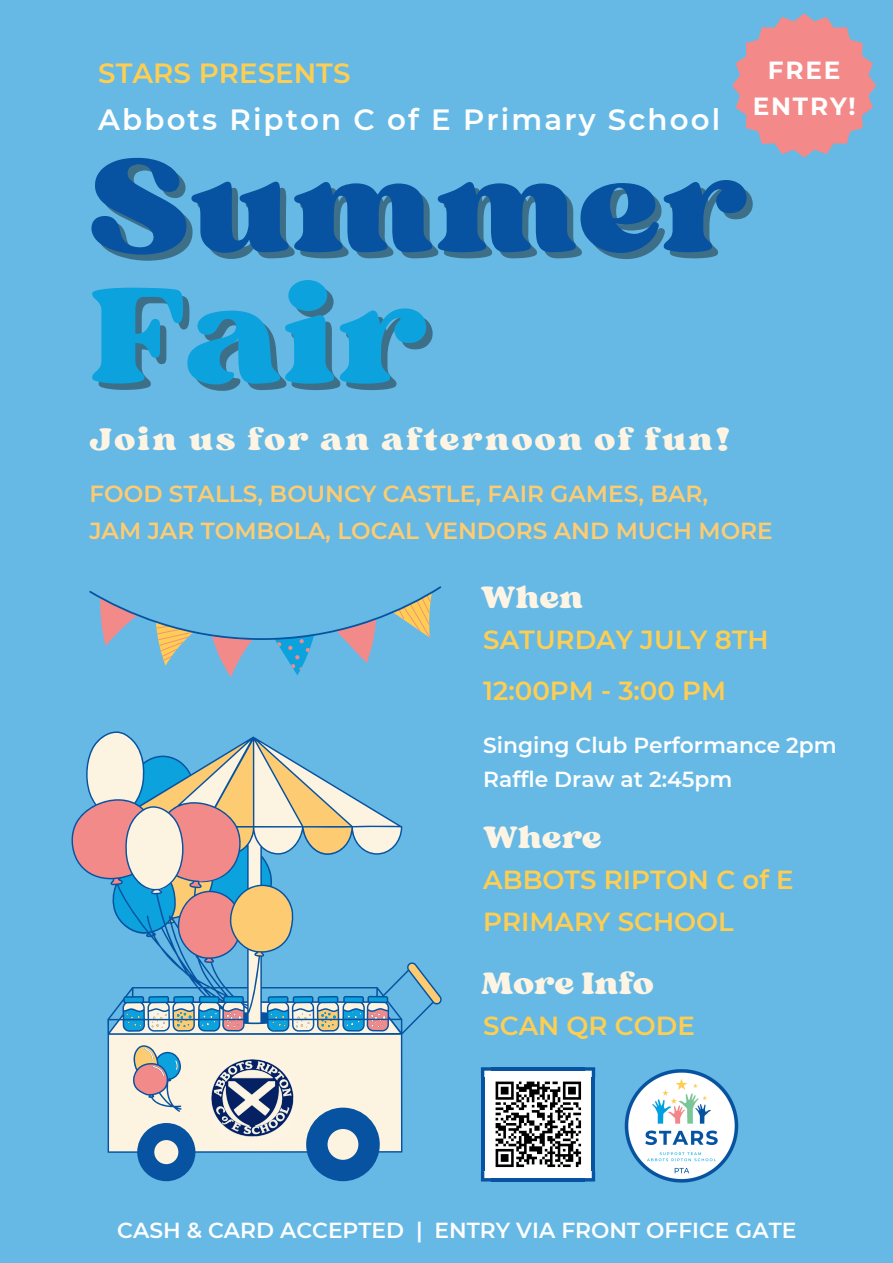
<style>
.page{position:relative;width:893px;height:1263px;background:#66b9e5}
.page>*{position:absolute;margin:0;border:0;box-sizing:border-box;transform-origin:0 0}
.t1{font:144.23px "Sergio Trendy";color:rgb(0 0 0/.4)}
.t2{font:138.38px "Sergio Trendy";color:#0753a1}
.t3{font:33px "Sergio Trendy";letter-spacing:.07em;color:#fdf4e4}
.t4{font:32.62px "Sergio Trendy";color:#fdf4e4}
.t5{font:600 29.25px "Montserrat";letter-spacing:.07em;color:#fefefe}
.t6{font:600 27.75px "Montserrat";color:#fece52}
.t7{font:600 26.1px/41.6px "Montserrat";color:#fece52}
.t8{font:700 24.75px "Montserrat";letter-spacing:.075em;color:#fefefe}
.t9{font:600 23.25px "Montserrat";color:#fdcc72}
.t10{font:600 21.75px "Montserrat";color:#fefefe}
</style>
<div class="page">
<svg style="left:109px;top:731px;width:333px;height:450px"></svg>
<svg style="left:401px;top:741px;width:40px;height:353px"></svg>
<svg style="left:86px;top:733px;width:315px;height:431px"></svg>
<svg style="left:71px;top:801px;width:316px;height:295px"></svg>
<svg style="left:113px;top:757px;width:274px;height:323px"></svg>
<img style="left:593px;top:1067px;width:146px;height:116px">
<svg style="left:89px;top:586px;width:352px;height:91px"></svg>
<img style="left:484px;top:1071px;width:108px;height:107px">
<div style="left:219px;top:1036px;width:134px;height:62px;background:#fcf4e1"></div>
<div style="left:207px;top:1055px;width:92px;height:93px;background:#fdf4e4;border-radius:50%"></div>
<img style="left:208px;top:1055px;width:89px;height:86px">
<hr style="left:592px;top:1078px;width:3px;height:93px;background:#0753a1">
<hr style="left:481px;top:1078px;width:3px;height:93px;background:#0753a1">
<hr style="left:491px;top:1067px;width:94px;height:4px;background:#0753a1">
<hr style="left:491px;top:1178px;width:94px;height:3px;background:#0753a1">
<svg style="left:585px;top:1067px;width:10px;height:11px"></svg>
<svg style="left:481px;top:1067px;width:10px;height:11px"></svg>
<svg style="left:585px;top:1171px;width:10px;height:10px"></svg>
<svg style="left:481px;top:1171px;width:10px;height:10px"></svg>
<svg style="left:732px;top:13px;width:144px;height:145px"></svg>
<p class="t6" style="left:98px;top:56px;width:254px">STARS PRESENTS</p>
<p class="t5" style="left:98px;top:102px;width:623px">Abbots Ripton C of E Primary School</p>
<p class="t8" style="left:768px;top:55px;width:74px">FREE</p>
<p class="t8" style="left:752px;top:91px;width:105px">ENTRY!</p>
<p class="t2" style="left:89px;top:119px;width:660px">Summer</p>
<p class="t1" style="left:96px;top:251px;width:340px">Fair</p>
<p class="t3" style="left:89px;top:418px;width:643px">Join us for an afternoon of fun!</p>
<p class="t9" style="left:89px;top:479px;width:620px">FOOD STALLS, BOUNCY CASTLE, FAIR GAMES, BAR,</p>
<p class="t9" style="left:89px;top:516px;width:685px">JAM JAR TOMBOLA, LOCAL VENDORS AND MUCH MORE</p>
<p class="t4" style="left:481px;top:577px;width:104px">When</p>
<p class="t7" style="left:483px;top:619px;width:287px">SATURDAY JULY 8TH</p>
<p class="t7" style="left:483px;top:670px;width:244px">12:00PM - 3:00 PM</p>
<p class="t10" style="left:483px;top:731px;width:355px">Singing Club Performance 2pm</p>
<p class="t10" style="left:483px;top:766px;width:250px">Raffle Draw at 2:45pm</p>
<p class="t4" style="left:483px;top:817px;width:120px">Where</p>
<p class="t7" style="left:483px;top:859px;width:312px">ABBOTS RIPTON C of E<br>PRIMARY SCHOOL</p>
<p class="t4" style="left:481px;top:962px;width:174px">More Info</p>
<p class="t7" style="left:483px;top:1005px;width:213px">SCAN QR CODE</p>
<p class="t10" style="left:117px;top:1217px;width:680px">CASH &amp; CARD ACCEPTED | ENTRY VIA FRONT OFFICE GATE</p>
</div>
